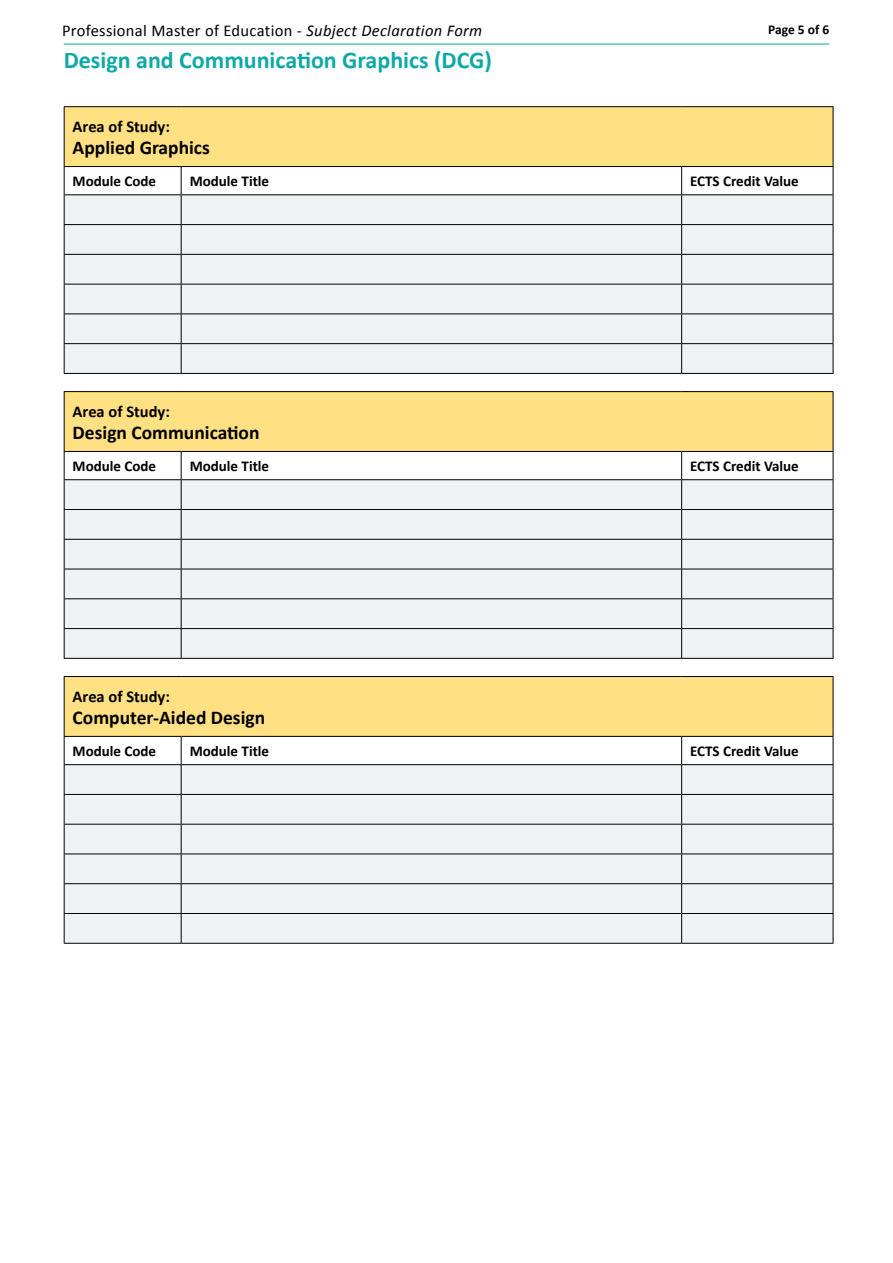
<style>
.page{position:relative;width:893px;height:1263px;background:#fff}
.page>*{position:absolute;margin:0;border:0;box-sizing:border-box;transform-origin:0 0}
.t1{font:700 24px "Calibri";color:#0ea9a7}
.din_table{font:700 19.5px "Calibri";color:#000}
.t2{font:16.5px "Calibri";letter-spacing:.02em;color:#000}
.din_table-2{font:700 16.5px "Calibri";color:#000}
.din_table-3{font:700 15px "Calibri";color:#000}
.t3{font:700 13.5px "Calibri";letter-spacing:-.005em;color:#000}
.s1{font-style:italic}
</style>
<div class="page">
<hr style="left:64px;top:44px;width:765px;height:1px;background:#0ea9a7">
<div style="left:64px;top:107px;width:769px;height:60px;background:#ffe082"></div>
<hr style="left:833px;top:107px;width:1px;height:59px;background:#000">
<svg style="left:64px;top:167px;width:770px;height:206px;background:#e8ebed"></svg>
<hr style="left:64px;top:373px;width:117px;height:1px;background:#000">
<hr style="left:181px;top:373px;width:501px;height:1px;background:#000">
<hr style="left:682px;top:373px;width:151px;height:1px;background:#000">
<hr style="left:64px;top:106px;width:117px;height:1px;background:#000">
<hr style="left:64px;top:107px;width:1px;height:59px;background:#000">
<hr style="left:181px;top:106px;width:501px;height:1px;background:#000">
<hr style="left:682px;top:106px;width:151px;height:1px;background:#000">
<hr style="left:64px;top:166px;width:117px;height:1px;background:#000">
<hr style="left:181px;top:166px;width:501px;height:1px;background:#000">
<hr style="left:682px;top:166px;width:151px;height:1px;background:#000">
<div style="left:64px;top:392px;width:769px;height:59px;background:#ffe082"></div>
<hr style="left:833px;top:392px;width:1px;height:59px;background:#000">
<svg style="left:64px;top:451px;width:770px;height:207px;background:#e7ebec"></svg>
<hr style="left:64px;top:658px;width:117px;height:1px;background:#000">
<hr style="left:181px;top:658px;width:501px;height:1px;background:#000">
<hr style="left:682px;top:658px;width:151px;height:1px;background:#000">
<hr style="left:64px;top:391px;width:117px;height:1px;background:#000">
<hr style="left:64px;top:392px;width:1px;height:59px;background:#000">
<hr style="left:181px;top:391px;width:501px;height:1px;background:#000">
<hr style="left:682px;top:391px;width:151px;height:1px;background:#000">
<hr style="left:64px;top:451px;width:117px;height:1px;background:#000">
<hr style="left:181px;top:451px;width:501px;height:1px;background:#000">
<hr style="left:682px;top:451px;width:151px;height:1px;background:#000">
<div style="left:64px;top:676px;width:769px;height:60px;background:#ffe082"></div>
<hr style="left:833px;top:677px;width:1px;height:59px;background:#000">
<svg style="left:64px;top:736px;width:770px;height:207px;background:#e7ebec"></svg>
<hr style="left:64px;top:943px;width:117px;height:1px;background:#000">
<hr style="left:181px;top:943px;width:501px;height:1px;background:#000">
<hr style="left:682px;top:943px;width:151px;height:1px;background:#000">
<hr style="left:64px;top:676px;width:117px;height:1px;background:#000">
<hr style="left:64px;top:677px;width:1px;height:59px;background:#000">
<hr style="left:181px;top:676px;width:501px;height:1px;background:#000">
<hr style="left:682px;top:676px;width:151px;height:1px;background:#000">
<hr style="left:64px;top:736px;width:117px;height:1px;background:#000">
<hr style="left:181px;top:736px;width:501px;height:1px;background:#000">
<hr style="left:682px;top:736px;width:151px;height:1px;background:#000">
<p class="t2" style="left:62px;top:20px;width:422px">Professional Master of Education - <span class="s1">Subject Declaration Form</span></p>
<p class="t3" style="left:768px;top:20px;width:63px">Page 5 of 6</p>
<h1 class="t1" style="left:64px;top:44px;width:430px">Design and Communication Graphics (DCG)</h1>
<p class="din_table-2" style="left:73px;top:116px;width:99px">Area of Study:</p>
<p class="din_table" style="left:73px;top:135px;width:139px">Applied Graphics</p>
<p class="din_table-3" style="left:73px;top:172px;width:85px">Module Code</p>
<p class="din_table-3" style="left:190px;top:172px;width:81px">Module Title</p>
<p class="din_table-3" style="left:690px;top:172px;width:110px">ECTS Credit Value</p>
<p class="din_table-2" style="left:73px;top:401px;width:99px">Area of Study:</p>
<p class="din_table" style="left:73px;top:420px;width:188px">Design Communication</p>
<p class="din_table-3" style="left:73px;top:457px;width:85px">Module Code</p>
<p class="din_table-3" style="left:190px;top:457px;width:81px">Module Title</p>
<p class="din_table-3" style="left:690px;top:457px;width:110px">ECTS Credit Value</p>
<p class="din_table-2" style="left:73px;top:686px;width:99px">Area of Study:</p>
<p class="din_table" style="left:73px;top:705px;width:194px">Computer-Aided Design</p>
<p class="din_table-3" style="left:73px;top:741px;width:85px">Module Code</p>
<p class="din_table-3" style="left:190px;top:741px;width:81px">Module Title</p>
<p class="din_table-3" style="left:690px;top:741px;width:110px">ECTS Credit Value</p>
</div>
